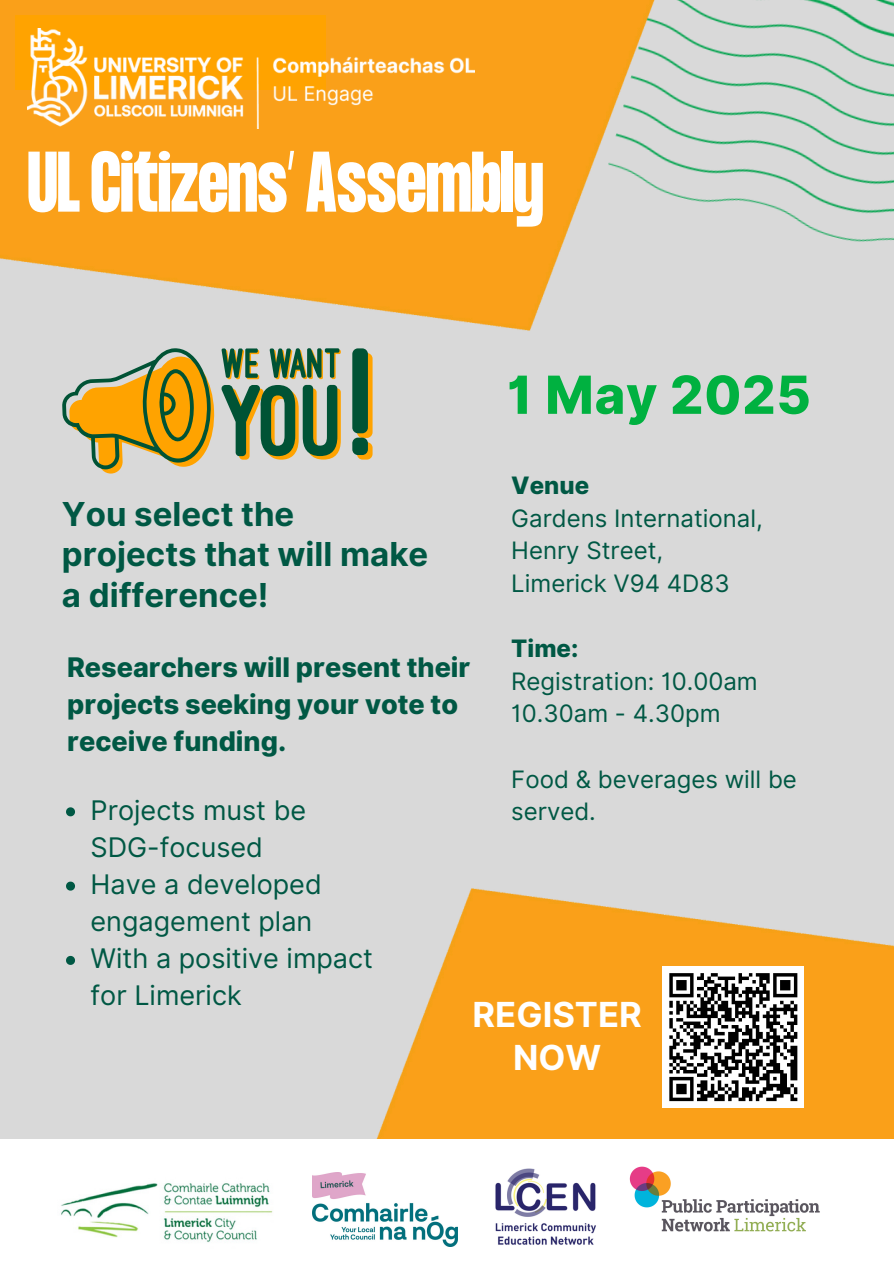
<style>
.page{position:relative;width:894px;height:1264px;background:#fff}
.page>*{position:absolute;margin:0;border:0;box-sizing:border-box;transform-origin:0 0}
.t1{font:700 75px "Formula Condensed";color:#fff}
.t2{font:800 52.5px "Inter";letter-spacing:.015em;color:#00b140}
.t3{font:700 34.5px/42.8px "Inter";color:#fff;text-align:center}
.t4{font:700 33px/40.5px "Inter";color:#005844}
.t5{font:27px/37.2px "Inter";color:#005844}
.t6{font:800 27px/37.2px "Inter";color:#005844}
.t7{font:24px/32.7px "Inter";color:#005844}
.t8{font:800 24px "Inter";color:#005844}
</style>
<div class="page">
<div style="left:0;top:0;width:893px;height:1263px;background:#d9d9d9"></div>
<img style="left:671px;top:0;width:222px;height:242px">
<img style="left:0;top:0;width:671px;height:331px">
<div style="left:15px;top:15px;width:311px;height:74px;background:#ffa300"></div>
<img style="left:28px;top:29px;width:446px;height:100px">
<img style="left:377px;top:888px;width:516px;height:250px">
<div style="left:0;top:1138px;width:893px;height:125px;background:#fff"></div>
<svg style="left:62px;top:348px;width:152px;height:126px"></svg>
<svg style="left:221px;top:348px;width:38px;height:31px"></svg>
<svg style="left:269px;top:348px;width:72px;height:31px"></svg>
<svg style="left:221px;top:385px;width:120px;height:74px"></svg>
<svg style="left:352px;top:348px;width:20px;height:111px;background:#4a6f36"></svg>
<img style="left:61px;top:1183px;width:212px;height:60px">
<img style="left:629px;top:1166px;width:191px;height:66px">
<img style="left:495px;top:1168px;width:101px;height:77px">
<img style="left:312px;top:1172px;width:145px;height:74px">
<svg style="left:66px;top:807px;width:9px;height:9px"></svg>
<svg style="left:66px;top:881px;width:9px;height:9px"></svg>
<svg style="left:66px;top:955px;width:9px;height:9px"></svg>
<div style="left:662px;top:966px;width:142px;height:141px;background:#fff"></div>
<svg style="left:669px;top:973px;width:129px;height:129px"></svg>
<p class="t1" style="left:28px;top:144px;width:517px">ULCitizens’ Assembly</p>
<p class="t4" style="left:62px;top:493px;width:368px">You select the projects that will make</p>
<h1 class="t4" style="left:62px;top:574px;width:208px">a difference!</h1>
<p class="t6" style="left:67px;top:648px;width:405px">Researchers will present their projects seeking your vote to receive funding.</p>
<p class="t2" style="left:507px;top:363px;width:305px">1 May 2025</p>
<p class="t8" style="left:511px;top:471px;width:79px">Venue</p>
<p class="t7" style="left:511px;top:501px;width:253px">Gardens International,</p>
<p class="t7" style="left:511px;top:534px;width:153px">Henry Street,</p>
<p class="t7" style="left:511px;top:567px;width:220px">Limerick V94 4D83</p>
<p class="t8" style="left:511px;top:634px;width:69px">Time:</p>
<h4 class="t7" style="left:511px;top:664px;width:248px">Registration: 10.00am</h4>
<p class="t7" style="left:511px;top:697px;width:211px">10.30am - 4.30pm</p>
<p class="t5" style="left:90px;top:791px;width:217px">Projects must be<br>SDG-focused</p>
<p class="t5" style="left:90px;top:865px;width:233px">Have a developed engagement plan</p>
<p class="t5" style="left:90px;top:939px;width:284px">With a positive impact for Limerick</p>
<h5 class="t7" style="left:511px;top:762px;width:287px">Food &amp; beverages will be served.</h5>
<h2 class="t3" style="left:472px;top:993px;width:171px">REGISTER<br>NOW</h2>
</div>
